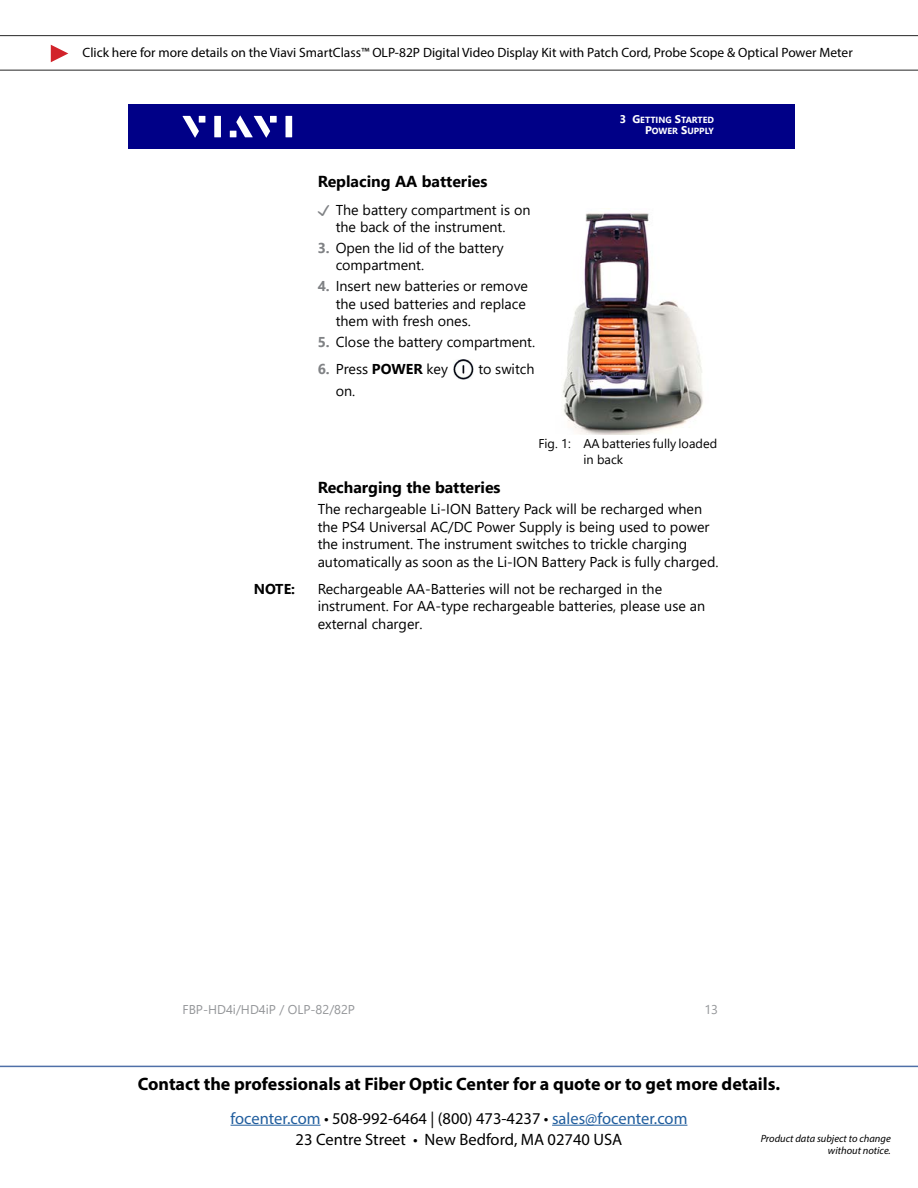
<style>
.page{position:relative;width:918px;height:1188px;background:#fff}
.page>*{position:absolute;margin:0;border:0;box-sizing:border-box;transform-origin:0 0}
.t1{font:700 18px "Myriad Pro";color:#000}
.t2{font:16.5px "Myriad Pro";color:#215e9e}
.t3{font:16.5px "Myriad Pro";color:#000}
.t4{font:700 15.9px "Segoe UI";color:#000}
.t5{font:14.25px/17.4px "Segoe UI";color:#000}
.t6{font:700 14.25px "Segoe UI";color:#000}
.t7{font:13.5px "Myriad Pro";color:#000}
.t8{font:12.75px/15.9px "Segoe UI";color:#000}
.t9{font:12.75px "Segoe UI";color:#939598}
.t10{font:italic 10.5px/12.6px "Myriad Pro";color:#000;text-align:right}
.t11{font:700 8.85px "Segoe UI";color:#fff}
.s1{font-size:11.1px}
.s2{font-family:"Viavi";color:#808285}
.s3{font-weight:700;color:#808285}
.s4{font-weight:700}
.s5{color:#000}
</style>
<div class="page">
<hr style="left:231px;top:1125px;width:90px;height:1px;background:#215e9e">
<hr style="left:552px;top:1125px;width:135px;height:1px;background:#215e9e">
<hr style="left:0;top:1066px;width:918px;height:1px;background:#4f70a8">
<hr style="left:0;top:70px;width:918px;height:1px;background:#262626">
<svg style="left:51px;top:45px;width:17px;height:17px"></svg>
<hr style="left:0;top:35px;width:918px;height:1px;background:#262626">
<div style="left:129px;top:104px;width:666px;height:45px;background:#000087"></div>
<svg style="left:183px;top:116px;width:16px;height:22px"></svg>
<div style="left:199px;top:116px;width:6px;height:7px;background:#fff"></div>
<div style="left:214px;top:116px;width:7px;height:21px;background:#fff"></div>
<div style="left:270px;top:116px;width:7px;height:7px;background:#fff"></div>
<div style="left:286px;top:116px;width:6px;height:21px;background:#fff"></div>
<svg style="left:230px;top:116px;width:40px;height:22px"></svg>
<img style="left:453px;top:360px;width:20px;height:20px">
<img style="left:562px;top:208px;width:141px;height:227px">
<p class="t7" style="left:83px;top:44px;width:772px">Click here for more details on the Viavi SmartClass™ OLP-82P Digital Video Display Kit with Patch Cord, Probe Scope &amp; Optical Power Meter</p>
<p class="t11" style="left:620px;top:111px;width:96px"><span class="s1">3 G</span>ETTING <span class="s1">S</span>TARTED</p>
<p class="t4" style="left:318px;top:166px;width:171px">Replacing AA batteries</p>
<p class="t5" style="left:318px;top:200px;width:214px;text-align:center"><span class="s2">I</span> The battery compartment is on the back of the instrument.</p>
<p class="t5" style="left:336px;top:238px;width:169px;text-indent:-18px"><span class="s3">3.</span> Open the lid of the battery compartment.</p>
<p class="t5" style="left:336px;top:276px;width:194px;text-indent:-18px"><span class="s3">4.</span> Insert new batteries or remove the used batteries and replace them with fresh ones.</p>
<p class="t5" style="left:318px;top:332px;width:219px"><span class="s3">5.</span> Close the battery compartment.</p>
<p class="t5" style="left:318px;top:359px;width:132px"><span class="s3">6.</span> Press <span class="s4">POWER</span> key</p>
<p class="t5" style="left:478px;top:359px;width:58px">to switch</p>
<p class="t5" style="left:336px;top:380px;width:21px">on.</p>
<p class="t11" style="left:645px;top:123px;width:70px"><span class="s1">P</span>OWER <span class="s1">S</span>UPPLY</p>
<p class="t8" style="left:583px;top:435px;width:135px;text-indent:-45px">Fig. 1: AA batteries fully loaded in back</p>
<p class="t4" style="left:318px;top:472px;width:184px">Recharging the batteries</p>
<p class="t5" style="left:318px;top:499px;width:402px">The rechargeable Li-ION Battery Pack will be recharged when the PS4 Universal AC/DC Power Supply is being used to power the instrument. The instrument switches to trickle charging automatically as soon as the Li-ION Battery Pack is fully charged.</p>
<p class="t6" style="left:254px;top:575px;width:43px">NOTE:</p>
<p class="t5" style="left:318px;top:579px;width:389px">Rechargeable AA-Batteries will not be recharged in the instrument. For AA-type rechargeable batteries, please use an external charger.</p>
<p class="t9" style="left:183px;top:998px;width:174px">FBP-HD4i/HD4iP / OLP-82/82P</p>
<p class="t9" style="left:704px;top:998px;width:15px">13</p>
<p class="t1" style="left:138px;top:1072px;width:644px">Contact the professionals at Fiber Optic Center for a quote or to get more details.</p>
<p class="t2" style="left:231px;top:1108px;width:458px">focenter.com <span class="s5">• 508-992-6464 | (800) 473-4237 •</span> sales@focenter.com</p>
<p class="t3" style="left:296px;top:1129px;width:328px">23 Centre Street • New Bedford, MA 02740 USA</p>
<p class="t10" style="left:761px;top:1132px;width:132px">Product data subject to change without notice.</p>
</div>
